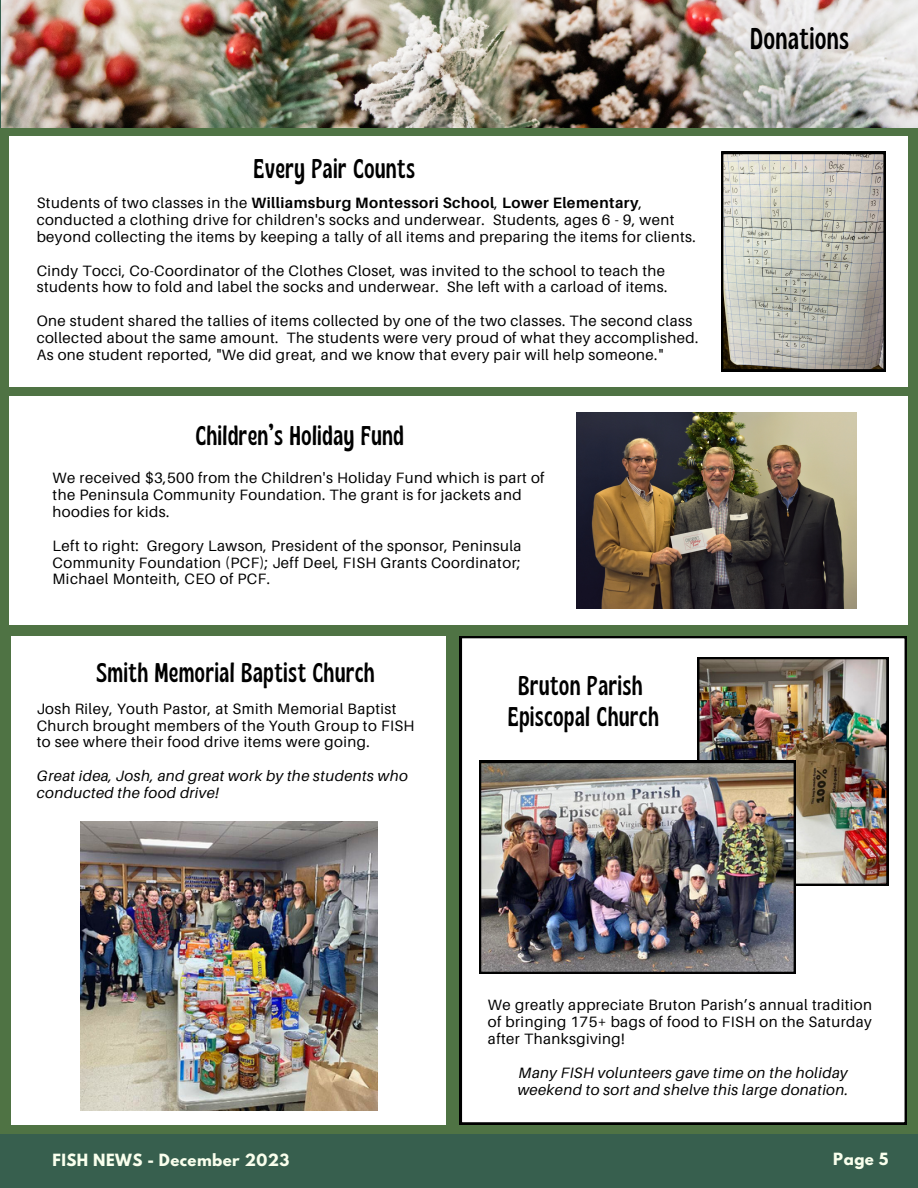
<style>
.page{position:relative;width:918px;height:1188px;background:#4f7344}
.page>*{position:absolute;margin:0;border:0;box-sizing:border-box;transform-origin:0 0}
.t1{font:condensed 30px "Gliker";letter-spacing:.03em;color:#000}
.t2{font:condensed 27px "Gliker";letter-spacing:.03em;color:#000}
.t3{font:15px/16.8px "Aileron";letter-spacing:.03em;color:#000}
.t4{font:italic 15px/16.8px "Aileron";letter-spacing:.03em;color:#000}
.t5{font:700 15px "League Spartan";letter-spacing:.03em;color:#f9ffed}
.s1{font-weight:700}
</style>
<div class="page">
<div style="left:0;top:1134px;width:918px;height:54px;background:#375f4e"></div>
<img style="left:1px;top:0;width:917px;height:127px">
<div style="left:10px;top:137px;width:898px;height:250px;background:#fff"></div>
<svg style="left:721px;top:152px;width:164px;height:219px;background:#b4b3aa"></svg>
<div style="left:12px;top:636px;width:434px;height:489px;background:#fff"></div>
<img style="left:80px;top:822px;width:297px;height:289px">
<div style="left:9px;top:396px;width:899px;height:229px;background:#fff"></div>
<img style="left:576px;top:413px;width:281px;height:195px">
<div style="left:460px;top:636px;width:446px;height:488px;background:#fff"></div>
<img style="left:697px;top:657px;width:191px;height:228px">
<img style="left:479px;top:761px;width:317px;height:213px">
<p class="t2" style="left:254px;top:152px;width:163px">Every Pair Counts</p>
<p class="t3" style="left:37px;top:194px;width:661px">Students of two classes in the <span class="s1">Williamsburg Montessori School</span>, <span class="s1">Lower Elementary</span>, conducted a clothing drive for children's socks and underwear. Students, ages 6 - 9, went beyond collecting the items by keeping a tally of all items and preparing the items for clients.</p>
<p class="t3" style="left:37px;top:262px;width:632px">Cindy Tocci, Co-Coordinator of the Clothes Closet, was invited to the school to teach the students how to fold and label the socks and underwear. She left with a carload of items.</p>
<p class="t3" style="left:37px;top:312px;width:663px">One student shared the tallies of items collected by one of the two classes. The second class collected about the same amount. The students were very proud of what they accomplished.<br>As one student reported, "We did great, and we know that every pair will help someone."</p>
<p class="t2" style="left:196px;top:419px;width:210px">Children’s Holiday Fund</p>
<p class="t3" style="left:53px;top:469px;width:494px">We received $3,500 from the Children's Holiday Fund which is part of the Peninsula Community Foundation. The grant is for jackets and hoodies for kids.</p>
<p class="t3" style="left:53px;top:537px;width:470px;text-align:justify">Left to right: Gregory Lawson, President of the sponsor, Peninsula Community Foundation (PCF); Jeff Deel, FISH Grants Coordinator; Michael Monteith, CEO of PCF.</p>
<p class="t2" style="left:96px;top:656px;width:280px">Smith Memorial Baptist Church</p>
<p class="t3" style="left:37px;top:700px;width:379px">Josh Riley, Youth Pastor, at Smith Memorial Baptist<br>Church brought members of the Youth Group to FISH to see where their food drive items were going.</p>
<p class="t4" style="left:37px;top:767px;width:373px">Great idea, Josh, and great work by the students who conducted the food drive!</p>
<p class="t2" style="left:518px;top:668px;width:125px">Bruton Parish</p>
<p class="t2" style="left:508px;top:700px;width:152px">Episcopal Church</p>
<p class="t1" style="left:750px;top:20px;width:100px">Donations</p>
<p class="t3" style="left:488px;top:997px;width:386px;text-align:justify">We greatly appreciate Bruton Parish’s annual tradition of bringing 175+ bags of food to FISH on the Saturday after Thanksgiving!</p>
<p class="t4" style="left:518px;top:1064px;width:332px">Many FISH volunteers gave time on the holiday weekend to sort and shelve this large donation.</p>
<p class="t5" style="left:53px;top:1152px;width:238px">FISH NEWS - December 2023</p>
<p class="t5" style="left:833px;top:1151px;width:57px">Page 5</p>
</div>
